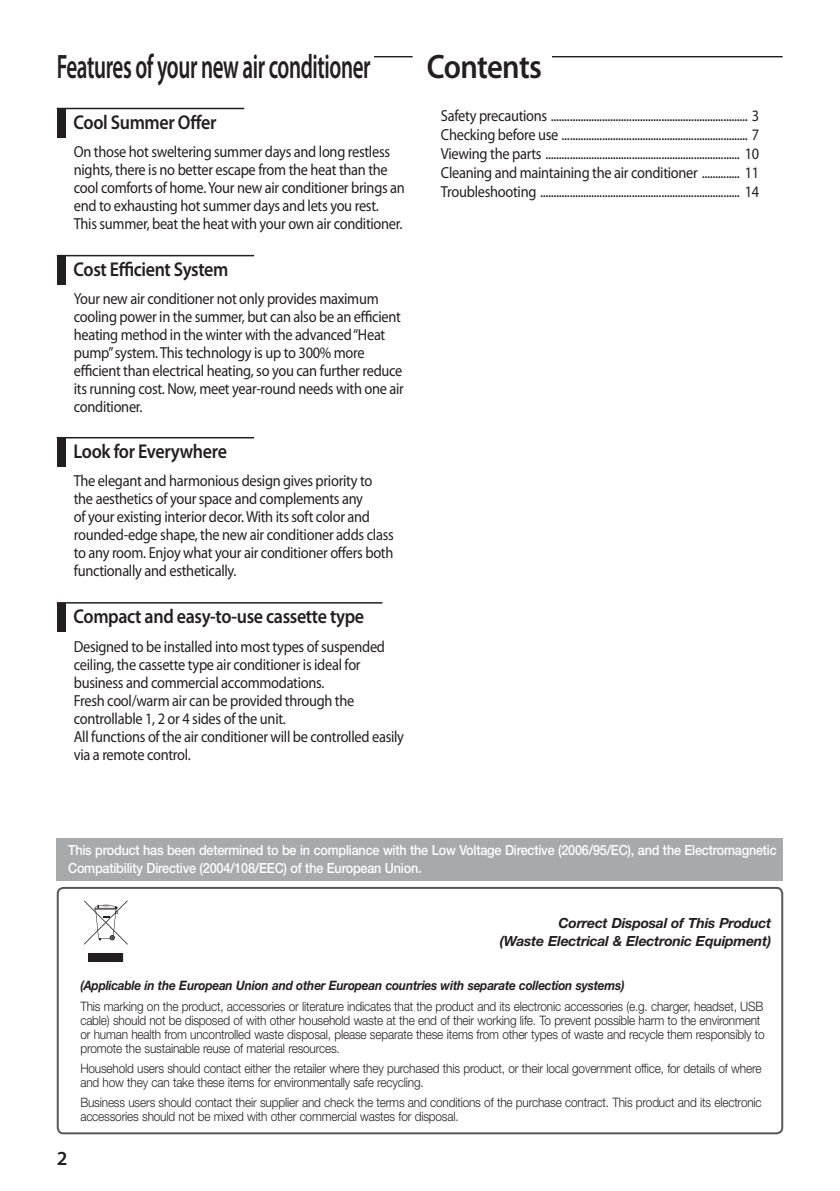
<style>
.page{position:relative;width:840px;height:1191px;background:#fff}
.page>*{position:absolute;margin:0;border:0;box-sizing:border-box;transform-origin:0 0}
.t1{font:600 34px "Myriad Pro";letter-spacing:-.02em;color:#231f20;scale:.62 1}
.t2{font:600 34px "Myriad Pro";letter-spacing:-.02em;color:#231f20;scale:.9 1}
.t3{font:600 20px "Myriad Pro";letter-spacing:-.02em;color:#231f20;scale:.9 1}
.t4{font:600 20px "Myriad Pro";letter-spacing:-.02em;color:#231f20}
.t5{font:16px/18px "Myriad Pro";letter-spacing:-.02em;color:#231f20;scale:.9 1}
.t6{font:500 14px/18px "Helvetica Neue";letter-spacing:-.015em;color:#fff;scale:.9 1}
.t7{font:italic 700 14px/18px "Helvetica Neue";letter-spacing:-.015em;color:#231f20;text-align:right}
.t8{font:300 13px/14px "Helvetica Neue";letter-spacing:-.015em;color:#231f20;scale:.91 1}
.t9{font:italic 700 13px "Helvetica Neue";letter-spacing:-.015em;color:#231f20;scale:.91 1}
</style>
<div class="page">
<div style="left:57px;top:887px;width:725px;height:247px;border:2px solid #57585a;border-radius:6px"></div>
<svg style="left:88px;top:953px;width:35px;height:9px"></svg>
<svg style="left:84px;top:900px;width:44px;height:44px"></svg>
<div style="left:57px;top:838px;width:725px;height:42px;background:#a8a9ad"></div>
<hr style="left:57px;top:108px;width:187px;height:1px;background:#231f20">
<div style="left:57px;top:109px;width:9px;height:28px;background:#231f20"></div>
<hr style="left:57px;top:255px;width:197px;height:1px;background:#231f20">
<div style="left:57px;top:256px;width:9px;height:28px;background:#231f20"></div>
<hr style="left:57px;top:437px;width:197px;height:1px;background:#231f20">
<div style="left:57px;top:438px;width:9px;height:28px;background:#231f20"></div>
<hr style="left:57px;top:602px;width:325px;height:1px;background:#231f20">
<div style="left:57px;top:603px;width:9px;height:28px;background:#231f20"></div>
<hr style="left:57px;top:56px;width:355px;height:1px;background:#231f20">
<div style="left:57px;top:55px;width:317px;height:34px;background:#fff"></div>
<hr style="left:426px;top:56px;width:356px;height:1px;background:#231f20">
<div style="left:426px;top:55px;width:125px;height:34px;background:#fff"></div>
<h1 class="t1" style="left:57px;top:45px;width:507px">Features of your new air conditioner</h1>
<h1 class="t2" style="left:426px;top:45px;width:129px">Contents</h1>
<p class="t3" style="left:74px;top:110px;width:160px">Cool Summer Offer</p>
<p class="t5" style="left:74px;top:143px;width:369px">On those hot sweltering summer days and long restless nights, there is no better escape from the heat than the cool comforts of home. Your new air conditioner brings an end to exhausting hot summer days and lets you rest.<br>This summer, beat the heat with your own air conditioner.</p>
<p class="t3" style="left:74px;top:257px;width:173px">Cost Efficient System</p>
<p class="t5" style="left:74px;top:290px;width:368px">Your new air conditioner not only provides maximum cooling power in the summer, but can also be an efficient heating method in the winter with the advanced “Heat pump” system. This technology is up to 300% more efficient than electrical heating, so you can further reduce its running cost. Now, meet year-round needs with one air conditioner.</p>
<p class="t3" style="left:74px;top:439px;width:172px">Look for Everywhere</p>
<p class="t5" style="left:74px;top:472px;width:357px">The elegant and harmonious design gives priority to the aesthetics of your space and complements any<br>of your existing interior decor. With its soft color and rounded-edge shape, the new air conditioner adds class to any room. Enjoy what your air conditioner offers both functionally and esthetically.</p>
<p class="t3" style="left:74px;top:604px;width:324px">Compact and easy-to-use cassette type</p>
<p class="t5" style="left:74px;top:637px;width:368px">Designed to be installed into most types of suspended ceiling, the cassette type air conditioner is ideal for business and commercial accommodations.<br>Fresh cool/warm air can be provided through the controllable 1, 2 or 4 sides of the unit.<br>All functions of the air conditioner will be controlled easily via a remote control.</p>
<p class="t5" style="left:441px;top:106px;width:355px;line-height:19px;text-align:justify">Safety precautions ......................................................................... 3<br>Checking before use ..................................................................... 7<br>Viewing the parts ........................................................................ 10<br>Cleaning and maintaining the air conditioner .............. 11<br>Troubleshooting .......................................................................... 14</p>
<p class="t6" style="left:68px;top:840px;width:788px">This product has been determined to be in compliance with the Low Voltage Directive (2006/95/EC), and the Electromagnetic<br>Compatibility Directive (2004/108/EEC) of the European Union.</p>
<p class="t4" style="left:57px;top:1145px;width:12px">2</p>
<p class="t7" style="left:499px;top:914px;width:273px">Correct Disposal of This Product<br>(Waste Electrical &amp; Electronic Equipment)</p>
<p class="t9" style="left:80px;top:977px;width:599px">(Applicable in the European Union and other European countries with separate collection systems)</p>
<p class="t8" style="left:80px;top:999px;width:753px">This marking on the product, accessories or literature indicates that the product and its electronic accessories (e.g. charger, headset, USB cable) should not be disposed of with other household waste at the end of their working life. To prevent possible harm to the environment or human health from uncontrolled waste disposal, please separate these items from other types of waste and recycle them responsibly to promote the sustainable reuse of material resources.</p>
<p class="t8" style="left:80px;top:1061px;width:749px">Household users should contact either the retailer where they purchased this product, or their local government office, for details of where and how they can take these items for environmentally safe recycling.</p>
<p class="t8" style="left:80px;top:1094px;width:749px">Business users should contact their supplier and check the terms and conditions of the purchase contract. This product and its electronic accessories should not be mixed with other commercial wastes for disposal.</p>
</div>
